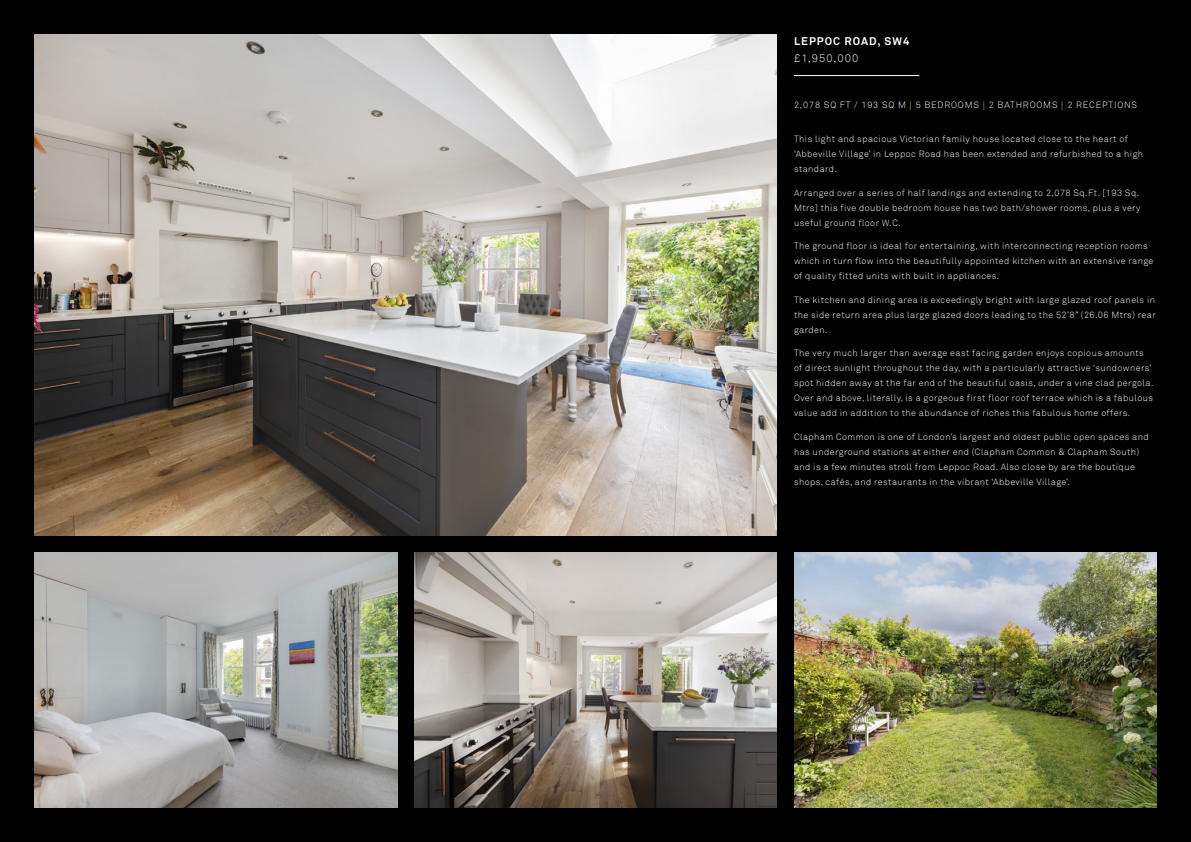
<style>
.page{position:relative;width:1191px;height:842px;background:#000}
.page>*{position:absolute;margin:0;border:0;box-sizing:border-box;transform-origin:0 0}
.t1{font:700 11px "Akkurat";letter-spacing:.095em;color:#fff}
.t2{font:300 11px "Akkurat";letter-spacing:.095em;color:#fff}
.t3{font:300 9px/15px "Akkurat";letter-spacing:.05em;color:#fff}
.t4{font:300 9px "Akkurat";letter-spacing:.095em;color:#fff}
.s1{font-family:"Adobe Garamond Pro";font-weight:400;color:#a6a64f}
</style>
<div class="page">
<img style="left:34px;top:34px;width:743px;height:502px">
<hr style="left:794px;top:75px;width:125px;height:1px;background:#fff">
<img style="left:414px;top:553px;width:363px;height:255px">
<img style="left:34px;top:553px;width:363px;height:255px">
<img style="left:794px;top:553px;width:363px;height:255px">
<p class="t1" style="left:794px;top:34px;width:117px">LEPPOC ROAD, SW4</p>
<p class="t2" style="left:794px;top:51px;width:66px">£1,950,000</p>
<p class="t4" style="left:794px;top:99px;width:345px">2,078 SQ FT / 193 SQ M <span class="s1">|</span> 5 BEDROOMS <span class="s1">|</span> 2 BATHROOMS <span class="s1">|</span> 2 RECEPTIONS</p>
<p class="t3" style="left:794px;top:132px;width:351px">This light and spacious Victorian family house located close to the heart of ‘Abbeville Village’ in Leppoc Road has been extended and refurbished to a high standard.</p>
<p class="t3" style="left:794px;top:185px;width:348px">Arranged over a series of half landings and extending to 2,078 Sq.Ft. [193 Sq.<br>Mtrs] this five double bedroom house has two bath/shower rooms, plus a very useful ground floor W.C.</p>
<p class="t3" style="left:794px;top:239px;width:361px">The ground floor is ideal for entertaining, with interconnecting reception rooms which in turn flow into the beautifully appointed kitchen with an extensive range of quality fitted units with built in appliances.</p>
<p class="t3" style="left:794px;top:292px;width:363px;text-align:justify">The kitchen and dining area is exceedingly bright with large glazed roof panels in the side return area plus large glazed doors leading to the 52’8” (26.06 Mtrs) rear garden.</p>
<p class="t3" style="left:794px;top:346px;width:361px">The very much larger than average east facing garden enjoys copious amounts of direct sunlight throughout the day, with a particularly attractive ‘sundowners’ spot hidden away at the far end of the beautiful oasis, under a vine clad pergola.<br>Over and above, literally, is a gorgeous first floor roof terrace which is a fabulous value add in addition to the abundance of riches this fabulous home offers.</p>
<p class="t3" style="left:794px;top:429px;width:356px">Clapham Common is one of London’s largest and oldest public open spaces and has underground stations at either end (Clapham Common &amp; Clapham South) and is a few minutes stroll from Leppoc Road. Also close by are the boutique shops, cafés, and restaurants in the vibrant ‘Abbeville Village’.</p>
</div>
